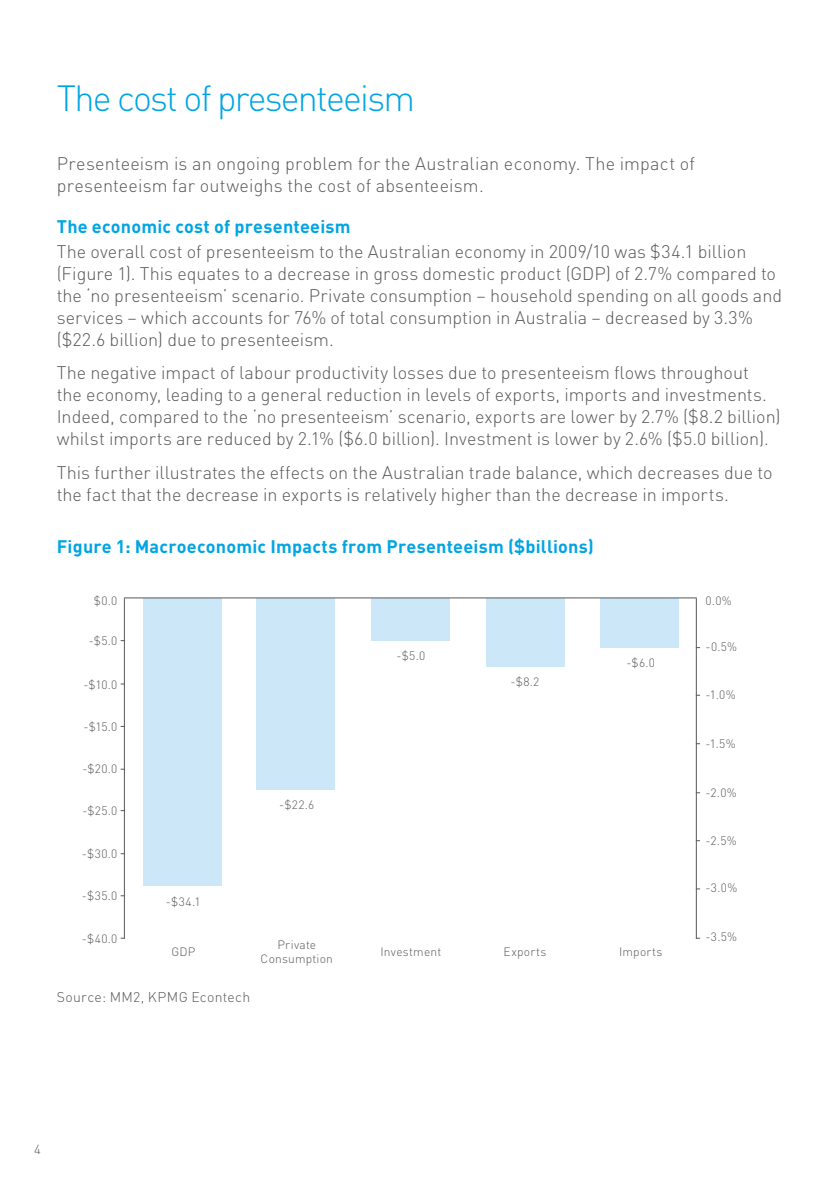
<style>
.page{position:relative;width:840px;height:1191px;background:#fff}
.page>*{position:absolute;margin:0;border:0;box-sizing:border-box;transform-origin:0 0}
.t1{font:300 36px "DIN";letter-spacing:-.05em;color:#00a5e3}
.t2{font:300 18px/22px "DIN";color:#57585a}
.t3{font:700 18px "DIN";letter-spacing:.015em;color:#00a5e3}
.t4{font:300 14px "DIN";letter-spacing:.02em;color:#57585a}
.t5{font:300 13px "DIN";color:#57585a}
.t6{font:300 12px/14.4px "DIN";letter-spacing:.02em;color:#57585a;text-align:center}
</style>
<div class="page">
<div style="left:143px;top:598px;width:79px;height:288px;background:#cbe7f8"></div>
<div style="left:256px;top:598px;width:79px;height:191px;background:#cbe7f8"></div>
<div style="left:371px;top:598px;width:79px;height:42px;background:#cbe7f8"></div>
<div style="left:485px;top:598px;width:79px;height:69px;background:#cbe7f8"></div>
<div style="left:600px;top:598px;width:79px;height:49px;background:#cbe7f8"></div>
<hr style="left:124px;top:598px;width:1px;height:340px;background:#57585a">
<hr style="left:695px;top:598px;width:1px;height:340px;background:#57585a">
<hr style="left:124px;top:597px;width:572px;height:1px;background:#57585a">
<h1 class="t1" style="left:57px;top:76px;width:359px">The cost of presenteeism</h1>
<p class="t2" style="left:57px;top:152px;width:639px">Presenteeism is an ongoing problem for the Australian economy. The impact of presenteeism far outweighs the cost of absenteeism.</p>
<p class="t3" style="left:57px;top:215px;width:295px">The economic cost of presenteeism</p>
<p class="t2" style="left:57px;top:240px;width:726px">The overall cost of presenteeism to the Australian economy in 2009/10 was $34.1 billion (Figure 1). This equates to a decrease in gross domestic product (GDP) of 2.7% compared to the ‘no presenteeism’ scenario. Private consumption – household spending on all goods and services – which accounts for 76% of total consumption in Australia – decreased by 3.3% ($22.6 billion) due to presenteeism.</p>
<p class="t2" style="left:57px;top:362px;width:725px">The negative impact of labour productivity losses due to presenteeism flows throughout<br>the economy, leading to a general reduction in levels of exports, imports and investments.<br>Indeed, compared to the ‘no presenteeism’ scenario, exports are lower by 2.7% ($8.2 billion) whilst imports are reduced by 2.1% ($6.0 billion). Investment is lower by 2.6% ($5.0 billion).</p>
<p class="t2" style="left:57px;top:461px;width:717px">This further illustrates the effects on the Australian trade balance, which decreases due to the fact that the decrease in exports is relatively higher than the decrease in imports.</p>
<p class="t3" style="left:57px;top:535px;width:538px">Figure 1: Macroeconomic Impacts from Presenteeism ($billions)</p>
<p class="t6" style="left:94px;top:594px;width:25px">$0.0</p>
<p class="t6" style="left:705px;top:594px;width:28px">0.0%</p>
<p class="t6" style="left:705px;top:639px;width:33px">-0.5%</p>
<p class="t6" style="left:89px;top:633px;width:30px">-$5.0</p>
<p class="t6" style="left:396px;top:648px;width:30px">-$5.0</p>
<p class="t6" style="left:626px;top:655px;width:30px">-$6.0</p>
<p class="t6" style="left:83px;top:677px;width:36px">-$10.0</p>
<p class="t6" style="left:83px;top:719px;width:35px">-$15.0</p>
<p class="t6" style="left:82px;top:761px;width:37px">-$20.0</p>
<p class="t6" style="left:82px;top:803px;width:37px">-$25.0</p>
<p class="t6" style="left:82px;top:846px;width:37px">-$30.0</p>
<p class="t6" style="left:82px;top:888px;width:37px">-$35.0</p>
<p class="t6" style="left:82px;top:931px;width:37px">-$40.0</p>
<p class="t6" style="left:166px;top:894px;width:36px">-$34.1</p>
<p class="t6" style="left:171px;top:944px;width:25px">GDP</p>
<p class="t4" style="left:57px;top:987px;width:195px">Source: MM2, KPMG Econtech</p>
<p class="t6" style="left:279px;top:797px;width:37px">-$22.6</p>
<p class="t6" style="left:260px;top:937px;width:74px">Private<br>Consumption</p>
<p class="t6" style="left:380px;top:944px;width:62px">Investment</p>
<p class="t6" style="left:510px;top:674px;width:30px">-$8.2</p>
<p class="t6" style="left:503px;top:944px;width:44px">Exports</p>
<p class="t6" style="left:618px;top:944px;width:45px">Imports</p>
<p class="t6" style="left:705px;top:687px;width:32px">-1.0%</p>
<p class="t6" style="left:705px;top:736px;width:32px">-1.5%</p>
<p class="t6" style="left:705px;top:785px;width:33px">-2.0%</p>
<p class="t6" style="left:705px;top:833px;width:33px">-2.5%</p>
<p class="t6" style="left:705px;top:880px;width:33px">-3.0%</p>
<p class="t6" style="left:705px;top:929px;width:33px">-3.5%</p>
<p class="t5" style="left:34px;top:1141px;width:8px">4</p>
</div>
